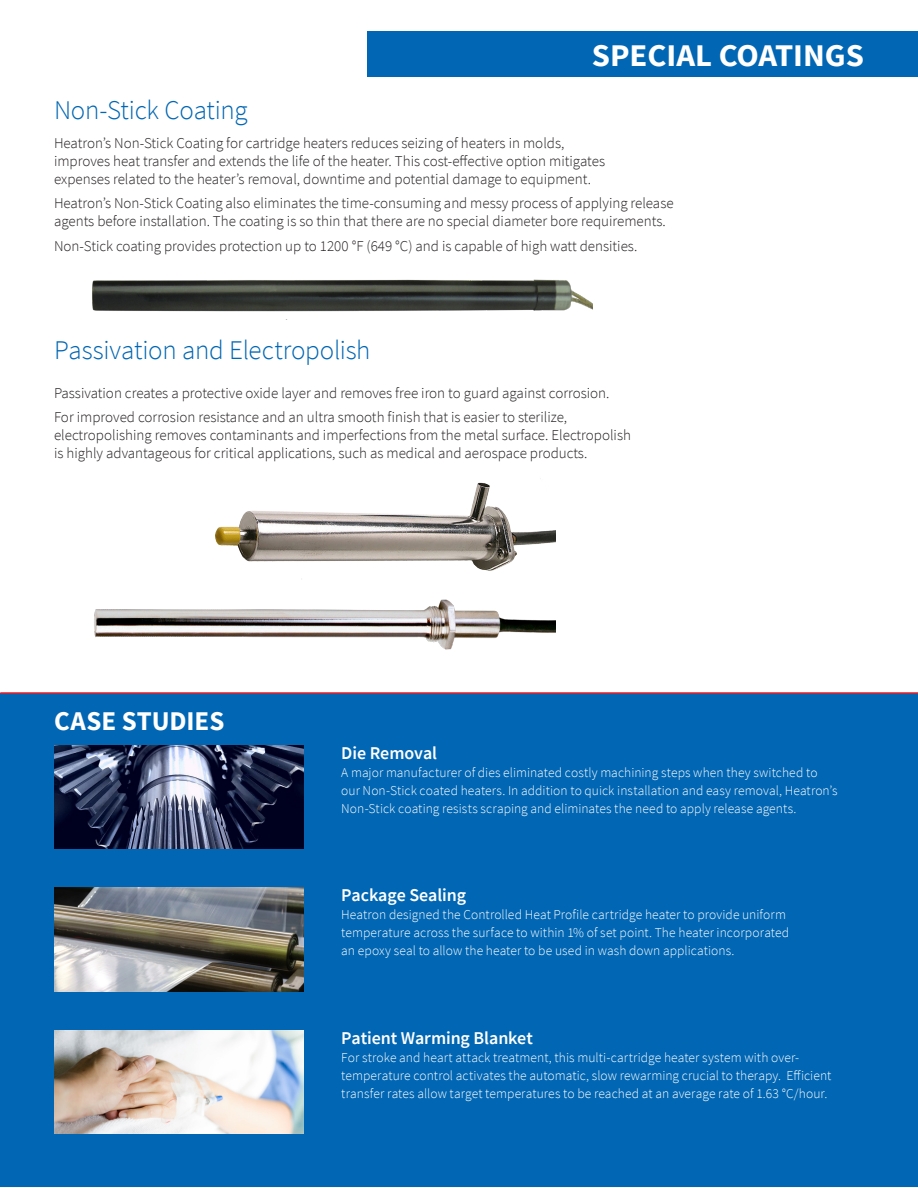
<style>
.page{position:relative;width:918px;height:1188px;background:#fff}
.page>*{position:absolute;margin:0;border:0;box-sizing:border-box;transform-origin:0 0}
.Main_Header{font:700 31.5px "Source Sans Pro";color:#fff;scale:1.04 1}
.t1{font:300 27px "Source Sans Pro";letter-spacing:-.01em;color:#0166b3}
.t2{font:700 27px "Source Sans Pro";color:#fff}
.t3{font:600 18px "Source Sans Pro";letter-spacing:-.005em;color:#fff}
.t4{font:300 15px/18px "Source Sans Pro";color:#231f20}
.t5{font:300 13.5px/18px "Source Sans Pro";letter-spacing:.005em;color:#fff}
</style>
<div class="page">
<div style="left:0;top:694px;width:918px;height:493px;background:#0166b3"></div>
<hr style="left:0;top:692px;width:918px;height:2px;background:#ee1d23">
<img style="left:215px;top:482px;width:340px;height:97px">
<img style="left:92px;top:279px;width:500px;height:41px">
<img style="left:94px;top:599px;width:461px;height:51px">
<img style="left:54px;top:745px;width:250px;height:103px">
<img style="left:54px;top:888px;width:250px;height:103px">
<img style="left:54px;top:1030px;width:250px;height:104px">
<div style="left:367px;top:31px;width:551px;height:45px;background:#0166b3"></div>
<p class="t1" style="left:54px;top:94px;width:195px">Non-Stick Coating</p>
<p class="Main_Header" style="left:592px;top:34px;width:263px">SPECIAL COATINGS</p>
<p class="t4" style="left:54px;top:134px;width:553px">Heatron’s Non-Stick Coating for cartridge heaters reduces seizing of heaters in molds, improves heat transfer and extends the life of the heater. This cost-effective option mitigates expenses related to the heater’s removal, downtime and potential damage to equipment.</p>
<p class="t4" style="left:54px;top:194px;width:621px">Heatron’s Non-Stick Coating also eliminates the time-consuming and messy process of applying release agents before installation. The coating is so thin that there are no special diameter bore requirements.</p>
<p class="t4" style="left:54px;top:237px;width:585px">Non-Stick coating provides protection up to 1200 °F (649 °C) and is capable of high watt densities.</p>
<p class="t1" style="left:54px;top:333px;width:318px">Passivation and Electropolish</p>
<p class="t4" style="left:54px;top:384px;width:557px">Passivation creates a protective oxide layer and removes free iron to guard against corrosion.</p>
<p class="t4" style="left:54px;top:408px;width:579px">For improved corrosion resistance and an ultra smooth finish that is easier to sterilize, electropolishing removes contaminants and imperfections from the metal surface. Electropolish is highly advantageous for critical applications, such as medical and aerospace products.</p>
<p class="t2" style="left:54px;top:702px;width:172px">CASE STUDIES</p>
<p class="t3" style="left:341px;top:741px;width:97px">Die Removal</p>
<p class="t5" style="left:341px;top:763px;width:498px">A major manufacturer of dies eliminated costly machining steps when they switched to our Non-Stick coated heaters. In addition to quick installation and easy removal, Heatron’s<br>Non-Stick coating resists scraping and eliminates the need to apply release agents.</p>
<p class="t3" style="left:341px;top:883px;width:126px">Package Sealing</p>
<p class="t5" style="left:341px;top:906px;width:450px">Heatron designed the Controlled Heat Profile cartridge heater to provide uniform temperature across the surface to within 1% of set point. The heater incorporated an epoxy seal to allow the heater to be used in wash down applications.</p>
<p class="t3" style="left:341px;top:1026px;width:193px">Patient Warming Blanket</p>
<p class="t5" style="left:341px;top:1049px;width:492px">For stroke and heart attack treatment, this multi-cartridge heater system with over&shy;temperature control activates the automatic, slow rewarming crucial to therapy. Efficient transfer rates allow target temperatures to be reached at an average rate of 1.63 °C/hour.</p>
</div>
